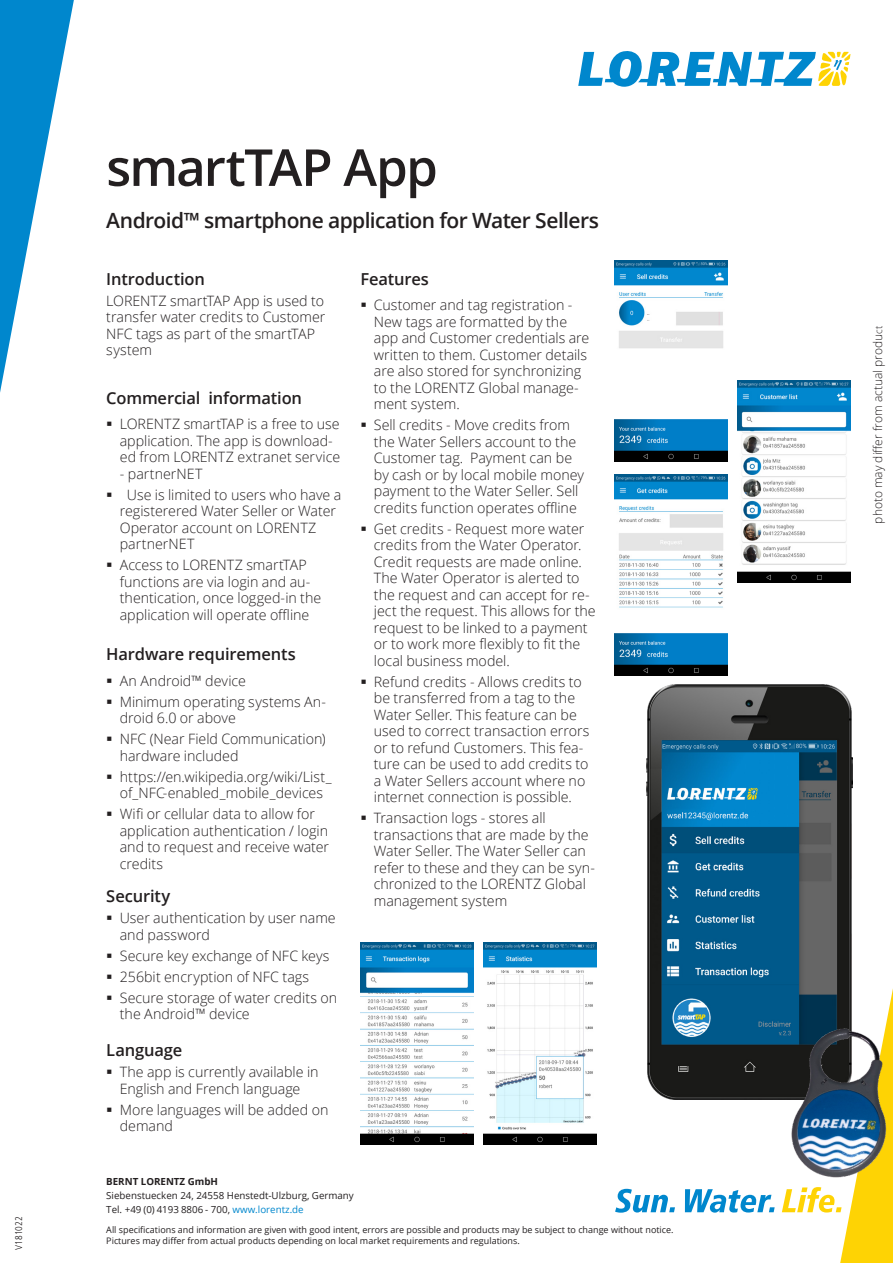
<style>
.page{position:relative;width:893px;height:1263px;background:#fff}
.page>*{position:absolute;margin:0;border:0;box-sizing:border-box;transform-origin:0 0}
.Document_Head{font:600 51px "Open Sans";letter-spacing:-.035em;color:#231f20}
.Document_Head-2{font:600 21px "Open Sans";letter-spacing:-.03em;color:#231f20}
.Subhead_10pt{font:600 16.5px "Open Sans";letter-spacing:-.01em;color:#231f20}
.Standard_Bullets{font:600 16.5px "Open Sans";letter-spacing:-.01em;color:#231f20}
.Standard_Bullets-2{font:300 14.25px/16.5px "Open Sans";color:#231f20}
.Bildunterschrift{font:300 12px "Open Sans";color:#231f20}
.t1{font:9.75px/14.2px "Open Sans";color:#231f20}
.t2{font:700 9.75px "Open Sans";color:#231f20}
.t3{font:300 condensed 9.75px "Frutiger LT Std";color:#231f20}
.t4{font:9px/11.2px "Open Sans";color:#231f20}
.s1{color:#0087cd}
.s2{font-size:9.75px}
</style>
<div class="page">
<svg style="left:578px;top:51px;width:272px;height:36px"></svg>
<svg style="left:0;top:0;width:74px;height:393px"></svg>
<svg style="left:615px;top:988px;width:278px;height:275px"></svg>
<img style="left:614px;top:260px;width:114px;height:202px">
<img style="left:614px;top:474px;width:114px;height:202px">
<img style="left:737px;top:381px;width:113px;height:201px">
<img style="left:483px;top:943px;width:113px;height:201px">
<img style="left:360px;top:943px;width:114px;height:201px">
<img style="left:646px;top:685px;width:207px;height:414px">
<img style="left:790px;top:1027px;width:97px;height:152px">
<p class="t3" style="left:13px;top:1250px;width:35px;rotate:-90deg">V181022</p>
<p class="Document_Head" style="left:106px;top:132px;width:333px">smartTAP App</p>
<p class="Document_Head-2" style="left:106px;top:206px;width:494px">Android™ smartphone application for Water Sellers</p>
<p class="Standard_Bullets" style="left:106px;top:267px;width:100px">Introduction</p>
<p class="Standard_Bullets-2" style="left:106px;top:292px;width:221px">LORENTZ smartTAP App is used to transfer water credits to Customer<br>NFC tags as part of the smartTAP system</p>
<p class="Subhead_10pt" style="left:106px;top:386px;width:197px">Commercial information</p>
<p class="Standard_Bullets-2" style="left:120px;top:415px;width:222px">LORENTZ smartTAP is a free to use application. The app is download&shy;ed from LORENTZ extranet service</p>
<p class="Standard_Bullets-2" style="left:120px;top:465px;width:84px">- partnerNET</p>
<p class="Standard_Bullets-2" style="left:120px;top:486px;width:223px;text-indent:7px">Use is limited to users who have a registerered Water Seller or Water<br>Operator account on LORENTZ partnerNET</p>
<p class="Standard_Bullets-2" style="left:120px;top:556px;width:203px">Access to LORENTZ smartTAP functions are via login and au&shy;thentication, once logged-in the application will operate offline</p>
<p class="Subhead_10pt" style="left:106px;top:643px;width:191px">Hardware requirements</p>
<p class="Standard_Bullets-2" style="left:120px;top:672px;width:128px">An Android™ device</p>
<p class="Standard_Bullets-2" style="left:120px;top:693px;width:208px">Minimum operating systems An&shy;droid 6.0 or above</p>
<p class="Standard_Bullets-2" style="left:120px;top:730px;width:207px">NFC (Near Field Communication) hardware included</p>
<p class="Standard_Bullets-2" style="left:120px;top:768px;width:213px">https://en.wikipedia.org/wiki/List_ of_NFC-enabled_mobile_devices</p>
<p class="Standard_Bullets-2" style="left:120px;top:805px;width:211px">Wifi or cellular data to allow for application authentication / login and to request and receive water credits</p>
<p class="Standard_Bullets" style="left:106px;top:885px;width:66px">Security</p>
<p class="Standard_Bullets-2" style="left:120px;top:909px;width:217px">User authentication by user name and password</p>
<p class="Standard_Bullets-2" style="left:120px;top:947px;width:211px">Secure key exchange of NFC keys</p>
<p class="Standard_Bullets-2" style="left:120px;top:968px;width:191px">256bit encryption of NFC tags</p>
<p class="Standard_Bullets-2" style="left:120px;top:989px;width:219px">Secure storage of water credits on the Android™ device</p>
<p class="Standard_Bullets" style="left:106px;top:1039px;width:78px">Language</p>
<p class="Standard_Bullets-2" style="left:120px;top:1063px;width:200px">The app is currently available in<br>English and French language</p>
<p class="Standard_Bullets-2" style="left:120px;top:1101px;width:210px">More languages will be added on demand</p>
<p class="Subhead_10pt" style="left:360px;top:267px;width:70px">Features</p>
<p class="Standard_Bullets-2" style="left:374px;top:296px;width:217px">Customer and tag registration -<br>New tags are formatted by the app and Customer credentials are written to them. Customer details are also stored for synchronizing to the LORENTZ Global manage&shy;ment system.</p>
<p class="Standard_Bullets-2" style="left:374px;top:416px;width:212px">Sell credits - Move credits from the Water Sellers account to the<br>Customer tag. Payment can be by cash or by local mobile money payment to the Water Seller. Sell credits function operates offline</p>
<p class="Standard_Bullets-2" style="left:374px;top:520px;width:223px">Get credits - Request more water credits from the Water Operator.<br>Credit requests are made online.<br>The Water Operator is alerted to the request and can accept for re&shy;ject the request. This allows for the request to be linked to a payment or to work more flexibly to fit the local business model.</p>
<p class="Standard_Bullets-2" style="left:374px;top:673px;width:217px">Refund credits - Allows credits to be transferred from a tag to the Water Seller. This feature can be used to correct transaction errors or to refund Customers. This fea&shy;ture can be used to add credits to a Water Sellers account where no internet connection is possible.</p>
<p class="Standard_Bullets-2" style="left:374px;top:809px;width:223px">Transaction logs - stores all transactions that are made by the<br>Water Seller. The Water Seller can refer to these and they can be syn&shy;chronized to the LORENTZ Global management system</p>
<p class="t2" style="left:106px;top:1174px;width:113px">BERNT LORENTZ GmbH</p>
<p class="t1" style="left:106px;top:1188px;width:249px">Siebenstuecken 24, 24558 Henstedt-Ulzburg, Germany<br>Tel. +49 (0) 4193 8806 - 700, <span class="s1">www.lorentz.de</span></p>
<p class="t4" style="left:106px;top:1224px;width:569px">All specifications and information are given with good intent, errors are possible and products may be subject to change without notice.<br>Pictures may differ from actual products depending on local market requirements and regulations.</p>
<p class="Bildunterschrift" style="left:870px;top:524px;width:199px;rotate:-90deg">photo may differ from actual produ<span class="s2">ct</span></p>
</div>
